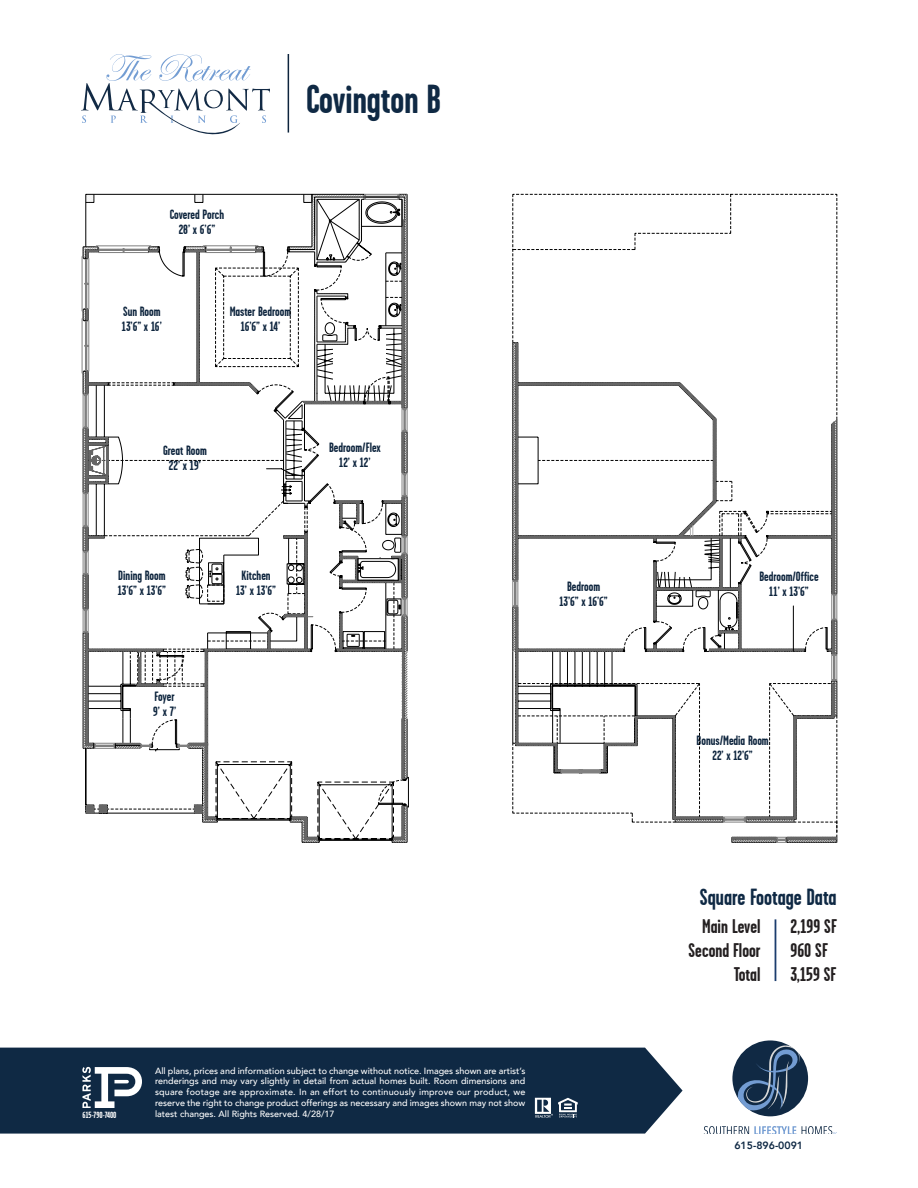
<style>
.page{position:relative;width:918px;height:1188px;background:#fff}
.page>*{position:absolute;margin:0;border:0;box-sizing:border-box;transform-origin:0 0}
.t1{font:700 40.5px "Garage Gothic";color:#0f2944}
.t2{font:700 23.4px "Garage Gothic";color:#0f2944}
.t3{font:700 19.8px/23.7px "Garage Gothic";color:#231f20}
.t4{font:700 13.5px/15px "Garage Gothic";color:#0d243d;text-align:center}
.t5{font:800 10.5px "Avenir";color:#0f2944}
.t6{font:500 9px/10.8px "Avenir";color:#fff;text-align:justify}
.t7{font:700 9px "Garage Gothic";color:#fff}
</style>
<div class="page">
<hr style="left:288px;top:54px;width:1px;height:79px;background:#0d243d">
<div style="left:0;top:1048px;width:683px;height:86px;background:#0f2944"></div>
<svg style="left:82px;top:1067px;width:60px;height:41px"></svg>
<svg style="left:535px;top:1098px;width:43px;height:20px"></svg>
<div style="left:732px;top:1040px;width:76px;height:76px;background:#102944;border-radius:50%"></div>
<svg style="left:736px;top:1045px;width:64px;height:67px"></svg>
<svg style="left:704px;top:1126px;width:92px;height:8px"></svg>
<svg style="left:802px;top:1126px;width:35px;height:8px"></svg>
<svg style="left:81px;top:54px;width:189px;height:81px"></svg>
<hr style="left:775px;top:919px;width:1px;height:62px;background:#1c3d6e">
<div style="left:407px;top:777px;width:2px;height:30px;border:1px solid #000"></div>
<svg style="left:82px;top:194px;width:326px;height:649px"></svg>
<svg style="left:513px;top:194px;width:324px;height:148px"></svg>
<svg style="left:512px;top:382px;width:326px;height:461px"></svg>
<hr style="left:637px;top:684px;width:1px;height:32px;background:#000">
<hr style="left:635px;top:686px;width:1px;height:30px;background:#000">
<h1 class="t1" style="left:306px;top:77px;width:137px">Covington B</h1>
<h3 class="t4" style="left:170px;top:207px;width:56px">Covered Porch<br>28’ x 6’6”</h3>
<h3 class="t4" style="left:122px;top:304px;width:41px;text-align:left">Sun Room<br>13’6” x 16’</h3>
<h3 class="t4" style="left:230px;top:304px;width:63px">Master Bedroom<br>16’6” x 14’</h3>
<h3 class="t4" style="left:163px;top:443px;width:45px">Great Room<br>22’ x 19’</h3>
<h3 class="t4" style="left:118px;top:568px;width:50px;text-align:left">Dining Room<br>13’6” x 13’6”</h3>
<h3 class="t4" style="left:236px;top:568px;width:41px">Kitchen<br>13’ x 13’6”</h3>
<h3 class="t4" style="left:153px;top:689px;width:24px;text-align:left">Foyer<br>9’ x 7’</h3>
<h3 class="t4" style="left:329px;top:440px;width:53px">Bedroom/Flex<br>12’ x 12’</h3>
<h3 class="t4" style="left:559px;top:579px;width:50px">Bedroom<br>13’6” x 16’6”</h3>
<h3 class="t4" style="left:759px;top:569px;width:61px">Bedroom/Office<br>11’ x 13’6”</h3>
<h3 class="t4" style="left:697px;top:733px;width:74px">Bonus/Media Room<br>22’ x 12’6”</h3>
<p class="t6" style="left:155px;top:1065px;width:372px">All plans, prices and information subject to change without notice. Images shown are artist’s renderings and may vary slightly in detail from actual homes built. Room dimensions and square footage are approximate. In an effort to continuously improve our product, we reserve the right to change product offerings as necessary and images shown may not show</p>
<p class="t7" style="left:83px;top:1110px;width:35px">615-790-7400</p>
<p class="t6" style="left:155px;top:1108px;width:181px">latest changes. All Rights Reserved. 4/28/17</p>
<h2 class="t2" style="left:700px;top:885px;width:138px">Square Footage Data</h2>
<h3 class="t3" style="left:689px;top:915px;width:73px;text-align:right">Main Level<br>Second Floor<br>Total</h3>
<h3 class="t3" style="left:791px;top:915px;width:48px">2,199 SF<br>960 SF<br>3,159 SF</h3>
<p class="t5" style="left:734px;top:1137px;width:70px">615-896-0091</p>
</div>
